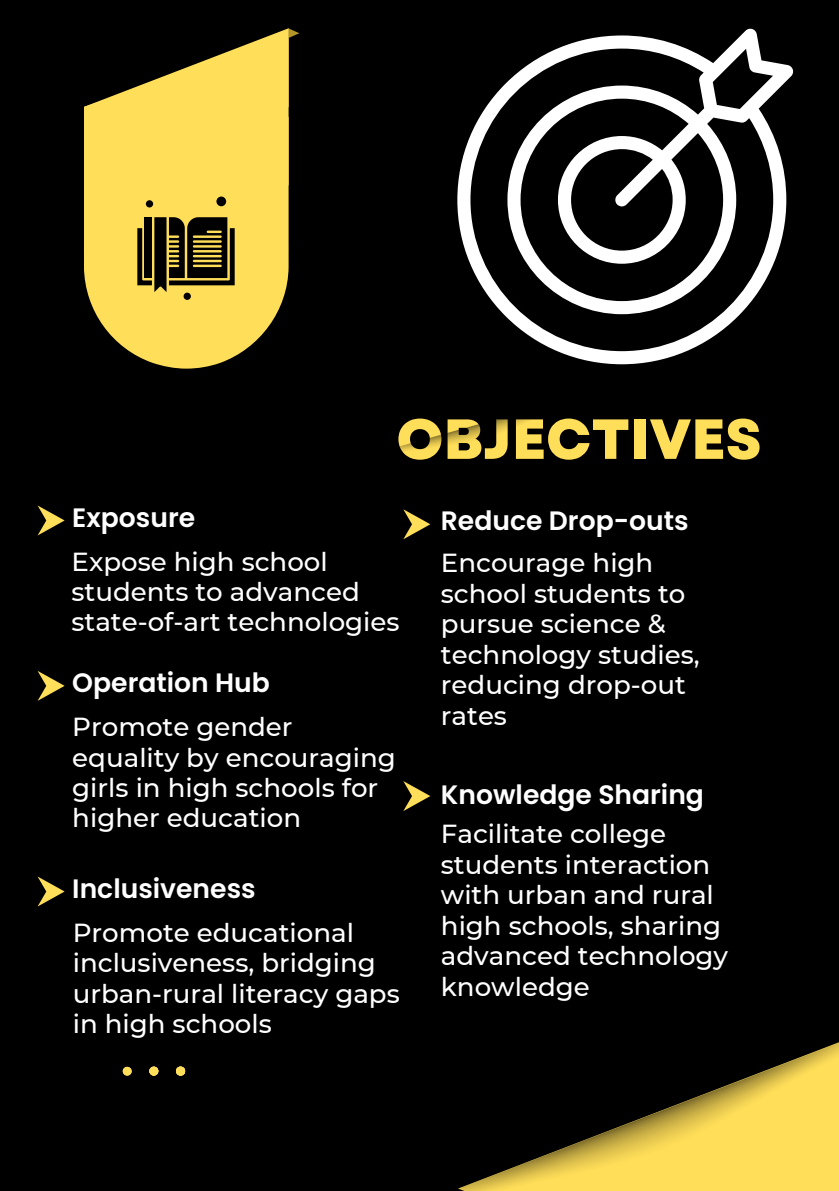
<style>
.page{position:relative;width:839px;height:1191px;background:#fff}
.page>*{position:absolute;margin:0;border:0;box-sizing:border-box;transform-origin:0 0}
.t1{font:800 56.4px "Garet";color:#ffde59}
.t2{font:600 26.6px "Poppins";color:#fff}
.t3{font:500 26px/30.4px "Montserrat";color:#fff}
</style>
<div class="page">
<div style="left:0;top:0;width:838px;height:1191px;background:#000"></div>
<svg style="left:84px;top:185px;width:204px;height:184px"></svg>
<svg style="left:84px;top:28px;width:215px;height:157px"></svg>
<img style="left:458px;top:1042px;width:380px;height:149px">
<svg style="left:123px;top:1067px;width:9px;height:9px"></svg>
<svg style="left:149px;top:1067px;width:9px;height:9px"></svg>
<svg style="left:176px;top:1067px;width:9px;height:9px"></svg>
<div style="left:84px;top:146px;width:204px;height:204px;background:#ffde59;border-radius:50%"></div>
<div style="left:216px;top:197px;width:10px;height:9px;background:#000;border-radius:50%"></div>
<div style="left:146px;top:200px;width:7px;height:8px;background:#000;border-radius:50%"></div>
<div style="left:183px;top:293px;width:8px;height:7px;background:#000;border-radius:50%"></div>
<svg style="left:137px;top:217px;width:98px;height:75px"></svg>
<svg style="left:457px;top:28px;width:336px;height:336px"></svg>
<svg style="left:38px;top:505px;width:27px;height:30px"></svg>
<svg style="left:38px;top:671px;width:27px;height:30px"></svg>
<svg style="left:38px;top:877px;width:27px;height:30px"></svg>
<svg style="left:403px;top:509px;width:27px;height:30px"></svg>
<svg style="left:403px;top:781px;width:27px;height:30px"></svg>
<p class="t1" style="left:396px;top:399px;width:366px">OBJECTIVES</p>
<p class="t2" style="left:72px;top:499px;width:124px">Exposure</p>
<p class="t2" style="left:441px;top:502px;width:249px">Reduce Drop-outs</p>
<p class="t3" style="left:71px;top:546px;width:329px">Expose high school students to advanced state-of-art technologies</p>
<p class="t3" style="left:441px;top:548px;width:260px">Encourage high school students to pursue science &amp; technology studies, reducing drop-out rates</p>
<p class="t2" style="left:72px;top:665px;width:199px">Operation Hub</p>
<p class="t3" style="left:72px;top:712px;width:325px">Promote gender equality by encouraging girls in high schools for higher education</p>
<p class="t2" style="left:441px;top:776px;width:264px">Knowledge Sharing</p>
<p class="t3" style="left:441px;top:819px;width:289px">Facilitate college students interaction with urban and rural high schools, sharing advanced technology knowledge</p>
<p class="t2" style="left:72px;top:870px;width:185px">Inclusiveness</p>
<p class="t3" style="left:73px;top:917px;width:328px">Promote educational inclusiveness, bridging urban-rural literacy gaps in high schools</p>
</div>
